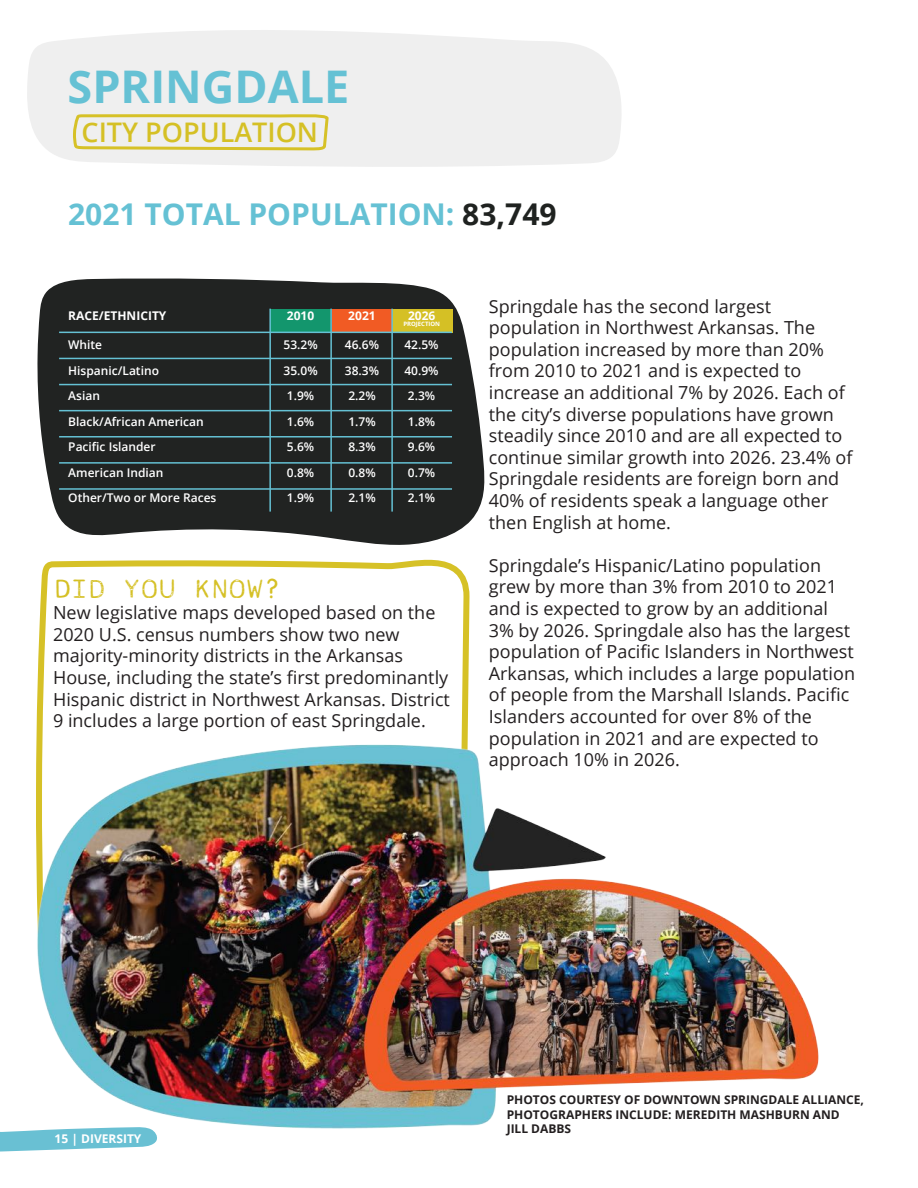
<style>
.page{position:relative;width:918px;height:1188px;background:#fff}
.page>*{position:absolute;margin:0;border:0;box-sizing:border-box;transform-origin:0 0}
.t1{font:700 45px "Open Sans";color:#65c1d4}
.t2{font:700 30px "Open Sans";color:#65c1d4}
.t3{font:600 27px "Open Sans";color:#d5c025}
.t4{font:27px "Loma";color:#d5c025}
.t5{font:18px/21.6px "Open Sans";color:#231f20}
.t6{font:600 12px/25.5px "Open Sans";color:#fff}
.t7{font:700 12px/14.4px "Open Sans";color:#231f20}
.t8{font:700 12px "Open Sans";color:#fff}
.t9{font:700 6px "Open Sans";color:#fff}
.s1{color:#1f2220}
</style>
<div class="page">
<img style="left:36px;top:559px;width:783px;height:570px">
<svg style="left:27px;top:30px;width:594px;height:137px;fill:#efefef"></svg>
<svg style="left:71px;top:112px;width:259px;height:40px"></svg>
<svg style="left:37px;top:278px;width:448px;height:267px;fill:#212322"></svg>
<div style="left:270px;top:309px;width:60px;height:23px;background:#13966d"></div>
<div style="left:332px;top:309px;width:60px;height:23px;background:#f15b24"></div>
<div style="left:392px;top:309px;width:60px;height:23px;background:#d5c025"></div>
<hr style="left:59px;top:332px;width:393px;height:1px;background:#65c1d4">
<hr style="left:59px;top:488px;width:393px;height:2px;background:#65c1d4">
<hr style="left:59px;top:410px;width:393px;height:1px;background:#65c1d4">
<hr style="left:59px;top:358px;width:393px;height:1px;background:#65c1d4">
<hr style="left:59px;top:462px;width:393px;height:2px;background:#65c1d4">
<hr style="left:59px;top:384px;width:393px;height:1px;background:#65c1d4">
<hr style="left:59px;top:436px;width:393px;height:2px;background:#65c1d4">
<hr style="left:269px;top:309px;width:2px;height:203px;background:#65c1d4">
<hr style="left:330px;top:309px;width:2px;height:203px;background:#65c1d4">
<hr style="left:391px;top:309px;width:2px;height:203px;background:#65c1d4">
<svg style="left:0;top:1127px;width:158px;height:25px"></svg>
<h1 class="t1" style="left:68px;top:54px;width:283px">SPRINGDALE</h1>
<h3 class="t3" style="left:82px;top:113px;width:238px">CITY POPULATION</h3>
<h2 class="t2" style="left:68px;top:193px;width:490px">2021 TOTAL POPULATION: <span class="s1">83,749</span></h2>
<p class="t8" style="left:68px;top:307px;width:100px">RACE/ETHNICITY</p>
<p class="t6" style="left:68px;top:332px;width:150px">White<br>Hispanic/Latino<br>Asian<br>Black/African American<br>Pacific Islander<br>American Indian<br>Other/Two or More Races</p>
<p class="t8" style="left:287px;top:307px;width:29px">2010</p>
<p class="t8" style="left:348px;top:307px;width:29px">2021</p>
<p class="t8" style="left:408px;top:307px;width:29px">2026</p>
<p class="t9" style="left:403px;top:320px;width:38px">PROJECTION</p>
<p class="t6" style="left:284px;top:332px;width:36px">53.2%<br>35.0%<br>1.9%<br>1.6%<br>5.6%<br>0.8%<br>1.9%</p>
<p class="t6" style="left:345px;top:332px;width:36px">46.6%<br>38.3%<br>2.2%<br>1.7%<br>8.3%<br>0.8%<br>2.1%</p>
<p class="t6" style="left:404px;top:332px;width:36px">42.5%<br>40.9%<br>2.3%<br>1.8%<br>9.6%<br>0.7%<br>2.1%</p>
<h3 class="t4" style="left:53px;top:573px;width:230px">DID YOU KNOW?</h3>
<p class="t5" style="left:53px;top:601px;width:398px">New legislative maps developed based on the 2020 U.S. census numbers show two new majority-minority districts in the Arkansas House, including the state’s first predominantly Hispanic district in Northwest Arkansas. District 9 includes a large portion of east Springdale.</p>
<p class="t5" style="left:489px;top:295px;width:365px">Springdale has the second largest population in Northwest Arkansas. The population increased by more than 20% from 2010 to 2021 and is expected to increase an additional 7% by 2026. Each of the city’s diverse populations have grown steadily since 2010 and are all expected to continue similar growth into 2026. 23.4% of Springdale residents are foreign born and 40% of residents speak a language other then English at home.</p>
<p class="t5" style="left:489px;top:554px;width:368px">Springdale’s Hispanic/Latino population grew by more than 3% from 2010 to 2021 and is expected to grow by an additional 3% by 2026. Springdale also has the largest population of Pacific Islanders in Northwest Arkansas, which includes a large population of people from the Marshall Islands. Pacific Islanders accounted for over 8% of the population in 2021 and are expected to approach 10% in 2026.</p>
<p class="t8" style="left:55px;top:1130px;width:88px">15 | DIVERSITY</p>
<p class="t7" style="left:507px;top:1093px;width:359px">PHOTOS COURTESY OF DOWNTOWN SPRINGDALE ALLIANCE,<br>PHOTOGRAPHERS INCLUDE: MEREDITH MASHBURN AND<br>JILL DABBS</p>
</div>
